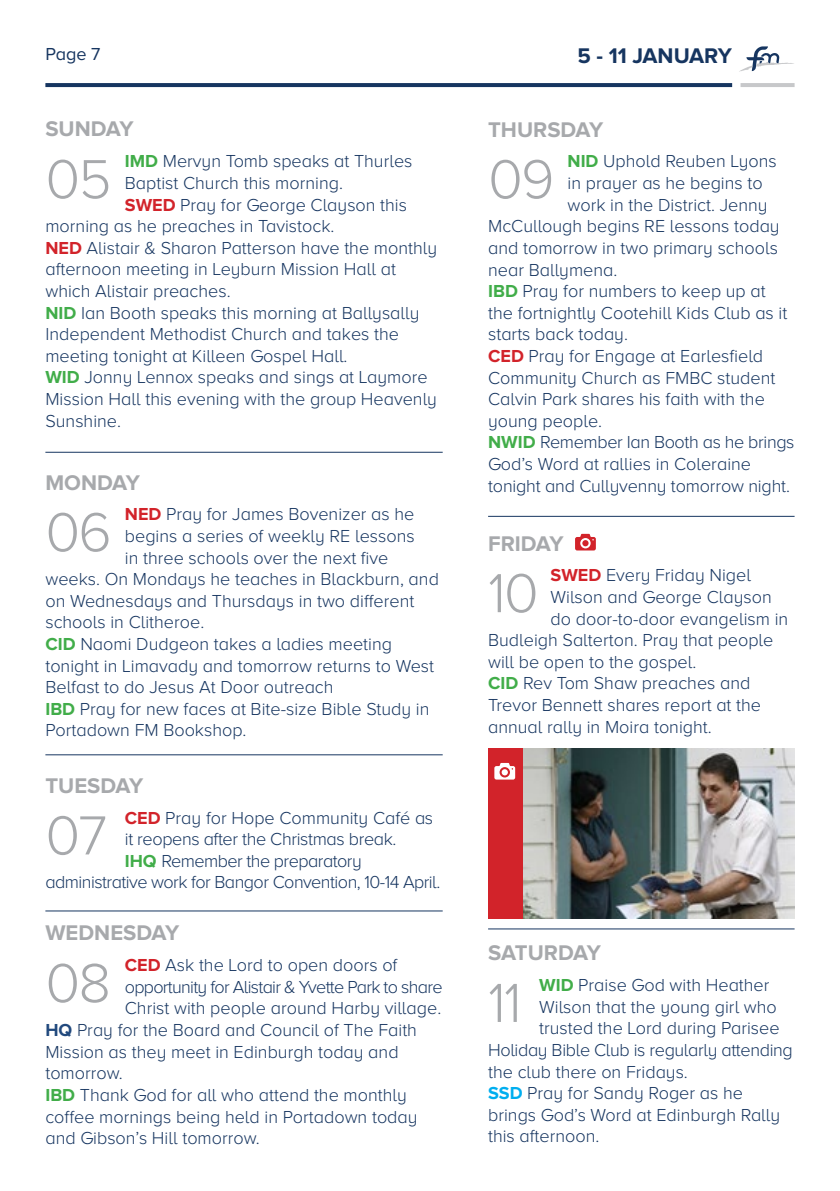
<style>
.page{position:relative;width:840px;height:1191px;background:#fff}
.page>*{position:absolute;margin:0;border:0;box-sizing:border-box;transform-origin:0 0}
.t1{font:300 57px "Proxima Nova A";letter-spacing:-.03em;color:#a7a9ac}
.t2{font:700 22px "Proxima Nova A";color:#a7a9ac}
.t3{font:700 22px "Proxima Nova A";color:#163560}
.t4{font:300 18px "Proxima Nova A";color:#163560}
.t5{font:300 18px "Proxima Nova A";letter-spacing:-.02em;color:#163560}
.t6{font:300 18px "Proxima Nova A";letter-spacing:-.03em;color:#163560}
.t7{font:300 18px "Proxima Nova A";letter-spacing:-.04em;color:#163560}
.t8{font:18px "Proxima Nova A";color:#163560}
.s1{font-weight:700;color:#41ad49}
.s2{font-weight:700;color:#d2232a}
.s3{font-weight:700;color:#21497d}
.s4{font-weight:700;color:#00aeef}
</style>
<div class="page">
<img style="left:522px;top:748px;width:272px;height:170px">
<div style="left:488px;top:748px;width:34px;height:170px;background:#d2232a"></div>
<svg style="left:45px;top:83px;width:686px;height:4px;background:#193862"></svg>
<hr style="left:740px;top:83px;width:54px;height:4px;background:#c7c8ca">
<svg style="left:739px;top:46px;width:55px;height:26px"></svg>
<svg style="left:575px;top:534px;width:20px;height:16px"></svg>
<hr style="left:488px;top:516px;width:306px;height:1px;background:#163560">
<hr style="left:45px;top:754px;width:397px;height:1px;background:#163560">
<hr style="left:488px;top:928px;width:306px;height:1px;background:#163560">
<svg style="left:494px;top:763px;width:21px;height:16px"></svg>
<hr style="left:45px;top:452px;width:397px;height:1px;background:#163560">
<hr style="left:45px;top:910px;width:397px;height:1px;background:#163560">
<p class="t8" style="left:45px;top:44px;width:57px">Page 7</p>
<p class="t3" style="left:577px;top:43px;width:156px">5 - 11 JANUARY</p>
<p class="t2" style="left:45px;top:117px;width:90px">SUNDAY</p>
<p class="t4" style="left:125px;top:151px;width:289px"><span class="s1">IMD</span> Mervyn Tomb speaks at Thurles</p>
<p class="t4" style="left:125px;top:173px;width:219px">Baptist Church this morning.</p>
<p class="t4" style="left:125px;top:195px;width:283px"><span class="s2">SWED</span> Pray for George Clayson this</p>
<p class="t4" style="left:45px;top:216px;width:290px">morning as he preaches in Tavistock.</p>
<p class="t4" style="left:45px;top:238px;width:393px"><span class="s2">NED</span> Alistair &amp; Sharon Patterson have the monthly</p>
<p class="t4" style="left:45px;top:259px;width:352px">afternoon meeting in Leyburn Mission Hall at</p>
<p class="t4" style="left:45px;top:281px;width:187px">which Alistair preaches.</p>
<p class="t4" style="left:45px;top:303px;width:375px"><span class="s1">NID</span> Ian Booth speaks this morning at Ballysally</p>
<p class="t4" style="left:45px;top:324px;width:355px">Independent Methodist Church and takes the</p>
<p class="t4" style="left:45px;top:346px;width:303px">meeting tonight at Killeen Gospel Hall.</p>
<p class="t4" style="left:45px;top:367px;width:383px"><span class="s1">WID</span> Jonny Lennox speaks and sings at Laymore</p>
<p class="t4" style="left:45px;top:389px;width:393px">Mission Hall this evening with the group Heavenly</p>
<p class="t4" style="left:45px;top:411px;width:77px">Sunshine.</p>
<h1 class="t1" style="left:45px;top:148px;width:68px">05</h1>
<p class="t2" style="left:45px;top:469px;width:96px">MONDAY</p>
<p class="t4" style="left:125px;top:504px;width:291px"><span class="s2">NED</span> Pray for James Bovenizer as he</p>
<p class="t4" style="left:125px;top:526px;width:291px">begins a series of weekly RE lessons</p>
<p class="t4" style="left:125px;top:547px;width:265px">in three schools over the next five</p>
<p class="t4" style="left:45px;top:569px;width:395px">weeks. On Mondays he teaches in Blackburn, and</p>
<p class="t4" style="left:45px;top:591px;width:370px">on Wednesdays and Thursdays in two different</p>
<p class="t4" style="left:45px;top:612px;width:160px">schools in Clitheroe.</p>
<p class="t4" style="left:45px;top:634px;width:348px"><span class="s1">CID</span> Naomi Dudgeon takes a ladies meeting</p>
<p class="t4" style="left:45px;top:655px;width:390px">tonight in Limavady and tomorrow returns to West</p>
<p class="t4" style="left:45px;top:677px;width:289px">Belfast to do Jesus At Door outreach</p>
<p class="t4" style="left:45px;top:699px;width:385px"><span class="s1">IBD</span> Pray for new faces at Bite-size Bible Study in</p>
<p class="t4" style="left:45px;top:720px;width:202px">Portadown FM Bookshop.</p>
<p class="t2" style="left:45px;top:773px;width:99px">TUESDAY</p>
<p class="t4" style="left:125px;top:807px;width:310px"><span class="s2">CED</span> Pray for Hope Community Café as</p>
<p class="t5" style="left:125px;top:829px;width:273px">it reopens after the Christmas break.</p>
<p class="t6" style="left:125px;top:851px;width:238px"><span class="s1">IHQ</span> Remember the preparatory</p>
<p class="t6" style="left:45px;top:872px;width:396px">administrative work for Bangor Convention, 10-14 April.</p>
<h1 class="t1" style="left:45px;top:501px;width:68px">06</h1>
<h1 class="t1" style="left:45px;top:804px;width:63px">07</h1>
<p class="t2" style="left:45px;top:920px;width:135px">WEDNESDAY</p>
<p class="t4" style="left:125px;top:955px;width:274px"><span class="s2">CED</span> Ask the Lord to open doors of</p>
<p class="t7" style="left:125px;top:977px;width:319px">opportunity for Alistair &amp; Yvette Park to share</p>
<p class="t4" style="left:125px;top:998px;width:318px">Christ with people around Harby village.</p>
<p class="t4" style="left:45px;top:1020px;width:373px"><span class="s3">HQ</span> Pray for the Board and Council of The Faith</p>
<p class="t4" style="left:45px;top:1041px;width:354px">Mission as they meet in Edinburgh today and</p>
<p class="t4" style="left:45px;top:1063px;width:79px">tomorrow.</p>
<p class="t4" style="left:45px;top:1085px;width:363px"><span class="s1">IBD</span> Thank God for all who attend the monthly</p>
<p class="t4" style="left:45px;top:1106px;width:373px">coffee mornings being held in Portadown today</p>
<p class="t4" style="left:45px;top:1128px;width:216px">and Gibson’s Hill tomorrow.</p>
<h1 class="t1" style="left:45px;top:951px;width:67px">08</h1>
<p class="t2" style="left:488px;top:117px;width:117px">THURSDAY</p>
<p class="t4" style="left:567px;top:151px;width:211px"><span class="s1">NID</span> Uphold Reuben Lyons</p>
<p class="t4" style="left:567px;top:173px;width:196px">in prayer as he begins to</p>
<p class="t4" style="left:567px;top:195px;width:201px">work in the District. Jenny</p>
<p class="t4" style="left:488px;top:216px;width:293px">McCullough begins RE lessons today</p>
<p class="t4" style="left:488px;top:238px;width:291px">and tomorrow in two primary schools</p>
<p class="t4" style="left:488px;top:259px;width:131px">near Ballymena.</p>
<p class="t4" style="left:488px;top:281px;width:279px"><span class="s1">IBD</span> Pray for numbers to keep up at</p>
<p class="t4" style="left:488px;top:303px;width:300px">the fortnightly Cootehill Kids Club as it</p>
<p class="t4" style="left:488px;top:324px;width:141px">starts back today.</p>
<p class="t4" style="left:488px;top:346px;width:276px"><span class="s2">CED</span> Pray for Engage at Earlesfield</p>
<p class="t4" style="left:488px;top:367px;width:288px">Community Church as FMBC student</p>
<p class="t4" style="left:488px;top:389px;width:278px">Calvin Park shares his faith with the</p>
<p class="t4" style="left:488px;top:411px;width:116px">young people.</p>
<p class="t5" style="left:488px;top:432px;width:308px"><span class="s1">NWID</span> Remember Ian Booth as he brings</p>
<p class="t4" style="left:488px;top:454px;width:264px">God’s Word at rallies in Coleraine</p>
<p class="t4" style="left:488px;top:475px;width:303px">tonight and Cullyvenny tomorrow night.</p>
<h1 class="t1" style="left:488px;top:148px;width:68px">09</h1>
<p class="t2" style="left:488px;top:530px;width:77px">FRIDAY</p>
<p class="t4" style="left:550px;top:565px;width:202px"><span class="s2">SWED</span> Every Friday Nigel</p>
<p class="t4" style="left:550px;top:587px;width:222px">Wilson and George Clayson</p>
<p class="t4" style="left:550px;top:608px;width:239px">do door-to-door evangelism in</p>
<p class="t4" style="left:488px;top:630px;width:287px">Budleigh Salterton. Pray that people</p>
<p class="t4" style="left:488px;top:652px;width:210px">will be open to the gospel.</p>
<p class="t4" style="left:488px;top:673px;width:264px"><span class="s1">CID</span> Rev Tom Shaw preaches and</p>
<p class="t4" style="left:488px;top:695px;width:274px">Trevor Bennett shares report at the</p>
<p class="t4" style="left:488px;top:716px;width:225px">annual rally in Moira tonight.</p>
<h1 class="t1" style="left:488px;top:562px;width:52px">10</h1>
<p class="t2" style="left:488px;top:940px;width:114px">SATURDAY</p>
<p class="t4" style="left:539px;top:975px;width:232px"><span class="s1">WID</span> Praise God with Heather</p>
<p class="t4" style="left:539px;top:996px;width:239px">Wilson that the young girl who</p>
<p class="t4" style="left:539px;top:1018px;width:242px">trusted the Lord during Parisee</p>
<p class="t5" style="left:488px;top:1040px;width:306px">Holiday Bible Club is regularly attending</p>
<p class="t4" style="left:488px;top:1061px;width:201px">the club there on Fridays.</p>
<p class="t4" style="left:488px;top:1083px;width:256px"><span class="s4">SSD</span> Pray for Sandy Roger as he</p>
<p class="t4" style="left:488px;top:1104px;width:293px">brings God’s Word at Edinburgh Rally</p>
<p class="t4" style="left:488px;top:1126px;width:113px">this afternoon.</p>
<h1 class="t1" style="left:488px;top:971px;width:35px">11</h1>
</div>
